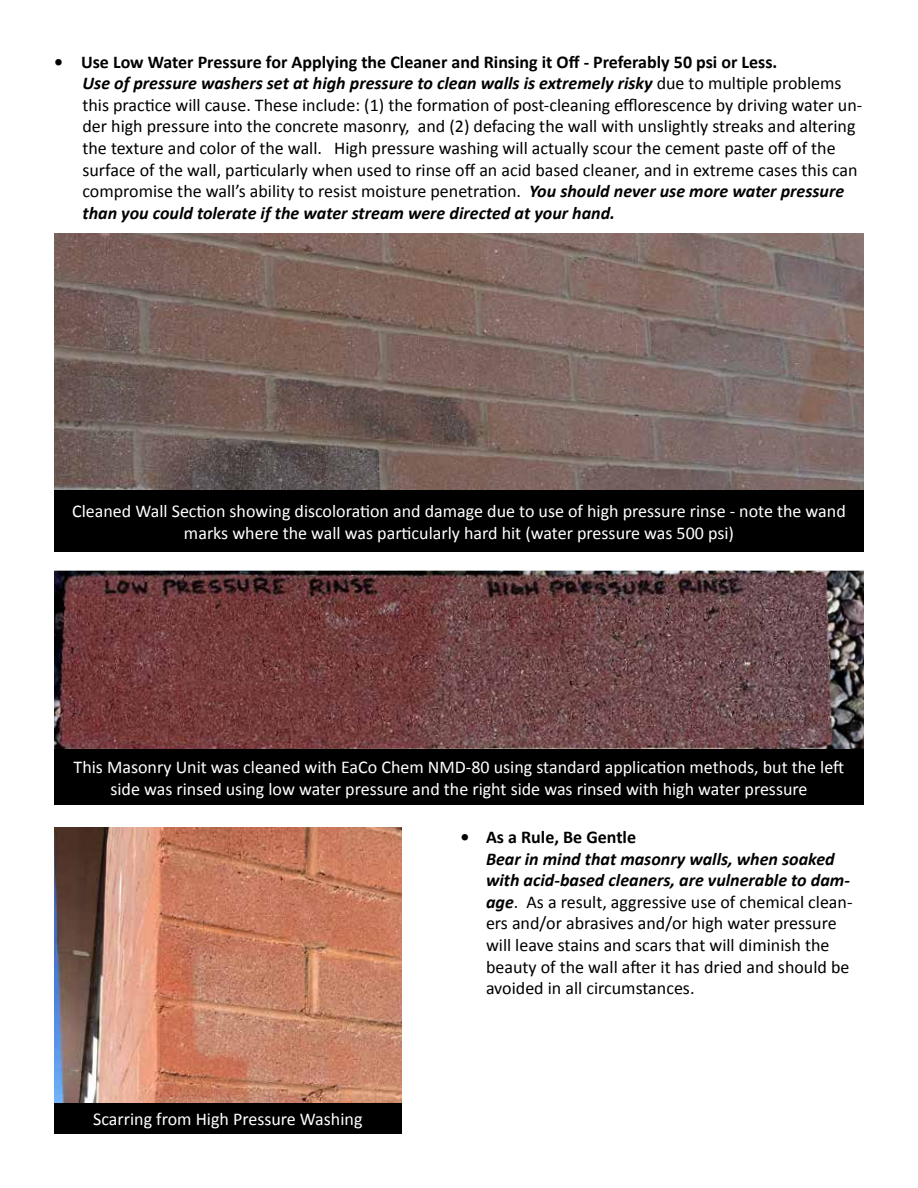
<style>
.page{position:relative;width:918px;height:1188px;background:#fff}
.page>*{position:absolute;margin:0;border:0;box-sizing:border-box;transform-origin:0 0}
.t1{font:18px/21.6px "Calibri";color:#000}
.t2{font:18px/21.6px "Calibri";color:#fff;text-align:center}
.t3{font:700 18px "Calibri";color:#000}
.s1{font-weight:700}
.s2{font-weight:700;font-style:italic}
</style>
<div class="page">
<img style="left:54px;top:233px;width:810px;height:257px">
<div style="left:54px;top:490px;width:810px;height:62px;background:#000"></div>
<img style="left:54px;top:571px;width:810px;height:179px">
<div style="left:54px;top:750px;width:810px;height:55px;background:#000"></div>
<img style="left:54px;top:827px;width:348px;height:276px">
<div style="left:54px;top:1103px;width:348px;height:31px;background:#000"></div>
<p class="t1" style="left:82px;top:51px;width:781px;text-indent:-28px"><span class="s1">• Use Low Water Pressure for Applying the Cleaner and Rinsing it Off - Preferably 50 psi or Less.<br></span><span class="s2">Use of pressure washers set at high pressure to clean walls is extremely risky</span> due to multiple problems this practice will cause. These include: (1) the formation of post-cleaning efflorescence by driving water un&shy;der high pressure into the concrete masonry, and (2) defacing the wall with unslightly streaks and altering the texture and color of the wall. High pressure washing will actually scour the cement paste off of the surface of the wall, particularly when used to rinse off an acid based cleaner, and in extreme cases this can compromise the wall’s ability to resist moisture penetration. <span class="s2">You should never use more water pressure than you could tolerate if the water stream were directed at your hand.</span></p>
<p class="t2" style="left:72px;top:500px;width:775px">Cleaned Wall Section showing discoloration and damage due to use of high pressure rinse - note the wand marks where the wall was particularly hard hit (water pressure was 500 psi)</p>
<p class="t2" style="left:74px;top:756px;width:772px">This Masonry Unit was cleaned with EaCo Chem NMD-80 using standard application methods, but the left side was rinsed using low water pressure and the right side was rinsed with high water pressure</p>
<p class="t2" style="left:93px;top:1109px;width:271px">Scarring from High Pressure Washing</p>
<p class="t3" style="left:461px;top:825px;width:177px">• As a Rule, Be Gentle</p>
<p class="t1" style="left:486px;top:848px;width:368px"><span class="s2">Bear in mind that masonry walls, when soaked with acid-based cleaners, are vulnerable to dam&shy;age</span>. As a result, aggressive use of chemical clean&shy;ers and/or abrasives and/or high water pressure will leave stains and scars that will diminish the beauty of the wall after it has dried and should be avoided in all circumstances.</p>
</div>
